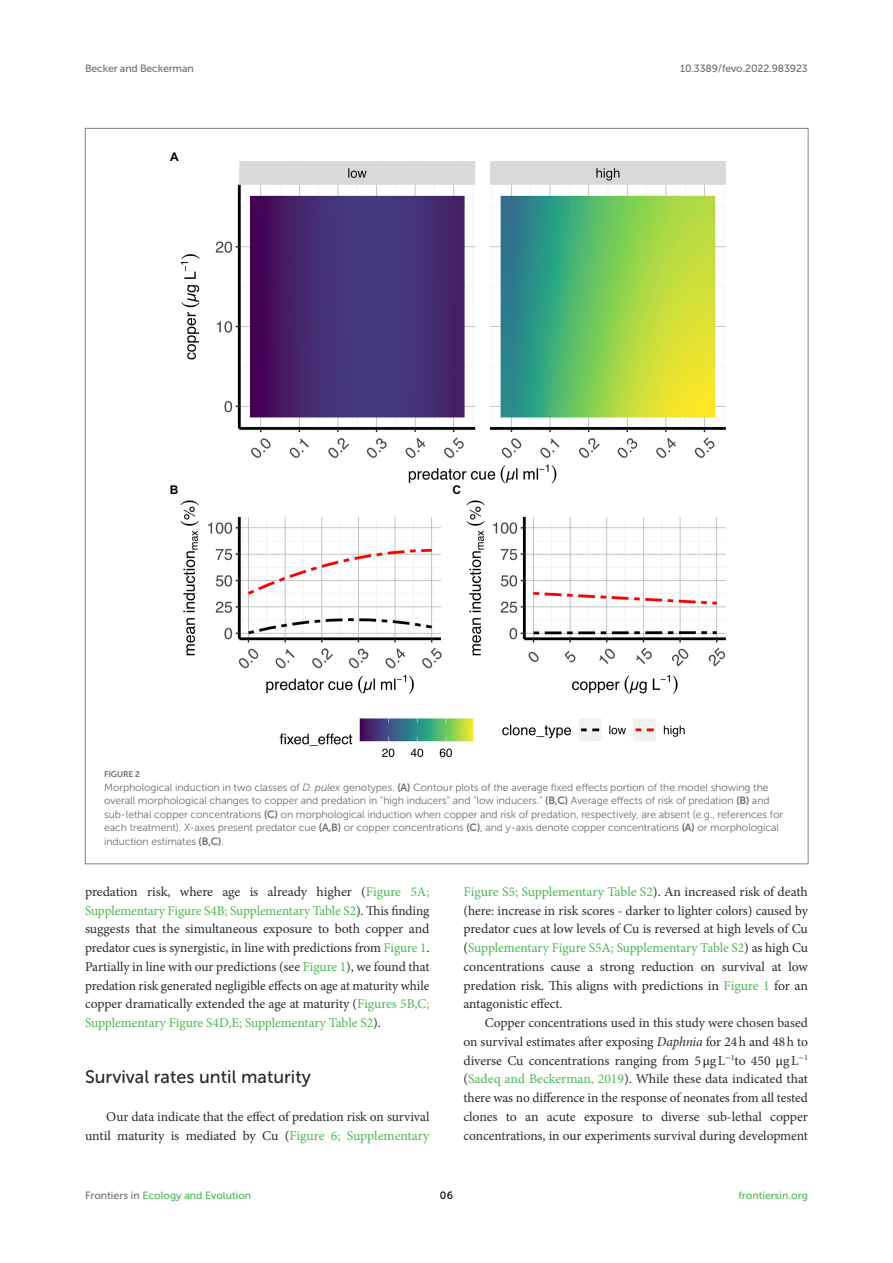
<style>
.page{position:relative;width:893px;height:1263px;background:#fff}
.page>*{position:absolute;margin:0;border:0;box-sizing:border-box;transform-origin:0 0}
.HEAD_2{font:18px "Museo Sans 500";color:#2b2b2a}
.TEXT_FLUSH{font:13.5px/18.8px "Minion Pro";letter-spacing:-.005em;color:#2b2b2a;text-align:justify}
.TEXT{font:13.5px/18.8px "Minion Pro";letter-spacing:-.005em;color:#2b2b2a;text-align:justify}
.t1{font:700 12px "Arial";color:#000}
.FIG_LEG{font:10.5px/13.5px "Museo Sans 300";letter-spacing:-.01em;color:#706f70}
.t2{font:10.5px "Museo Sans 500";color:#4eb855}
.t3{font:10.5px "Museo Sans 500";letter-spacing:-.015em;color:#706f70}
.t4{font:10.5px "Museo Sans 500";color:#000}
.FIG_HD{font:8.25px "Museo Sans 700";letter-spacing:-.01em;color:#706f70}
.s1{font-style:italic}
.s2{font-family:"Museo Sans 700"}
.s3{color:#4eb855}
.s4{color:#64bd64}
.s5{font-family:"STIX General"}
.s6{color:#706f70}
</style>
<div class="page">
<img style="left:180px;top:161px;width:546px;height:597px">
<p class="t3" style="left:85px;top:63px;width:110px">Becker and Beckerman</p>
<p class="t3" style="left:680px;top:63px;width:129px">10.3389/fevo.2022.983923</p>
<p class="t1" style="left:170px;top:149px;width:10px">A</p>
<p class="t1" style="left:170px;top:482px;width:10px">B</p>
<p class="t1" style="left:452px;top:482px;width:10px">C</p>
<p class="FIG_HD" style="left:104px;top:770px;width:37px">FIGURE 2</p>
<p class="FIG_LEG" style="left:104px;top:781px;width:681px">Morphological induction in two classes of <span class="s1">D. pulex</span> genotypes. <span class="s2">(A)</span> Contour plots of the average fixed effects portion of the model showing the overall morphological changes to copper and predation in “high inducers” and “low inducers.” <span class="s2">(B,C)</span> Average effects of risk of predation <span class="s2">(B)</span> and sub-lethal copper concentrations <span class="s2">(C)</span> on morphological induction when copper and risk of predation, respectively, are absent (e.g., references for each treatment). X-axes present predator cue <span class="s2">(A,B)</span> or copper concentrations <span class="s2">(C)</span>, and y-axis denote copper concentrations <span class="s2">(A)</span> or morphological induction estimates <span class="s2">(B,C)</span>.</p>
<p class="TEXT_FLUSH" style="left:85px;top:882px;width:346px">predation risk, where age is already higher (<span class="s3">Figure 5A</span><span class="s4">; </span><span class="s3">Supplementary Figure S4B</span><span class="s4">;</span> <span class="s3">Supplementary Table S2</span>). This finding suggests that the simultaneous exposure to both copper and predator cues is synergistic, in line with predictions from <span class="s3">Figure 1</span>.<br>Partially in line with our predictions (see <span class="s3">Figure 1</span>), we found that predation risk generated negligible effects on age at maturity while copper dramatically extended the age at maturity (<span class="s3">Figures 5B,C</span><span class="s4">; </span><span class="s3">Supplementary Figure S4D,E</span><span class="s4">;</span> <span class="s3">Supplementary Table S2</span>).</p>
<p class="HEAD_2" style="left:85px;top:1067px;width:228px">Survival rates until maturity</p>
<p class="TEXT_FLUSH" style="left:85px;top:1107px;width:346px;text-align:right">Our data indicate that the effect of predation risk on survival until maturity is mediated by Cu (<span class="s3">Figure 6</span><span class="s4">;</span> <span class="s3">Supplementary</span></p>
<p class="TEXT_FLUSH" style="left:463px;top:882px;width:346px"><span class="s3">Figure S5</span><span class="s4">;</span> <span class="s3">Supplementary Table S2</span>). An increased risk of death (here: increase in risk scores - darker to lighter colors) caused by predator cues at low levels of Cu is reversed at high levels of Cu (<span class="s3">Supplementary Figure S5A</span><span class="s4">;</span> <span class="s3">Supplementary Table S2</span>) as high Cu concentrations cause a strong reduction on survival at low predation risk. This aligns with predictions in <span class="s3">Figure 1</span> for an antagonistic effect.</p>
<p class="TEXT" style="left:463px;top:1013px;width:346px;text-indent:21px">Copper concentrations used in this study were chosen based on survival estimates after exposing <span class="s1">Daphnia</span> for 24h and 48h to diverse Cu concentrations ranging from 5<span class="s5">μ</span>gL<sup>−</sup><sup>1</sup>to 450 <span class="s5">μ</span>gL<sup>−</sup><sup>1 </sup>(<span class="s3">Sadeq and Beckerman, 2019</span>). While these data indicated that there was no difference in the response of neonates from all tested clones to an acute exposure to diverse sub-lethal copper concentrations, in our experiments survival during development</p>
<p class="t2" style="left:85px;top:1190px;width:168px"><span class="s6">Frontiers in</span> Ecology and Evolution</p>
<p class="t4" style="left:440px;top:1190px;width:15px">06</p>
<p class="t2" style="left:738px;top:1190px;width:71px">frontiersin.org</p>
</div>
